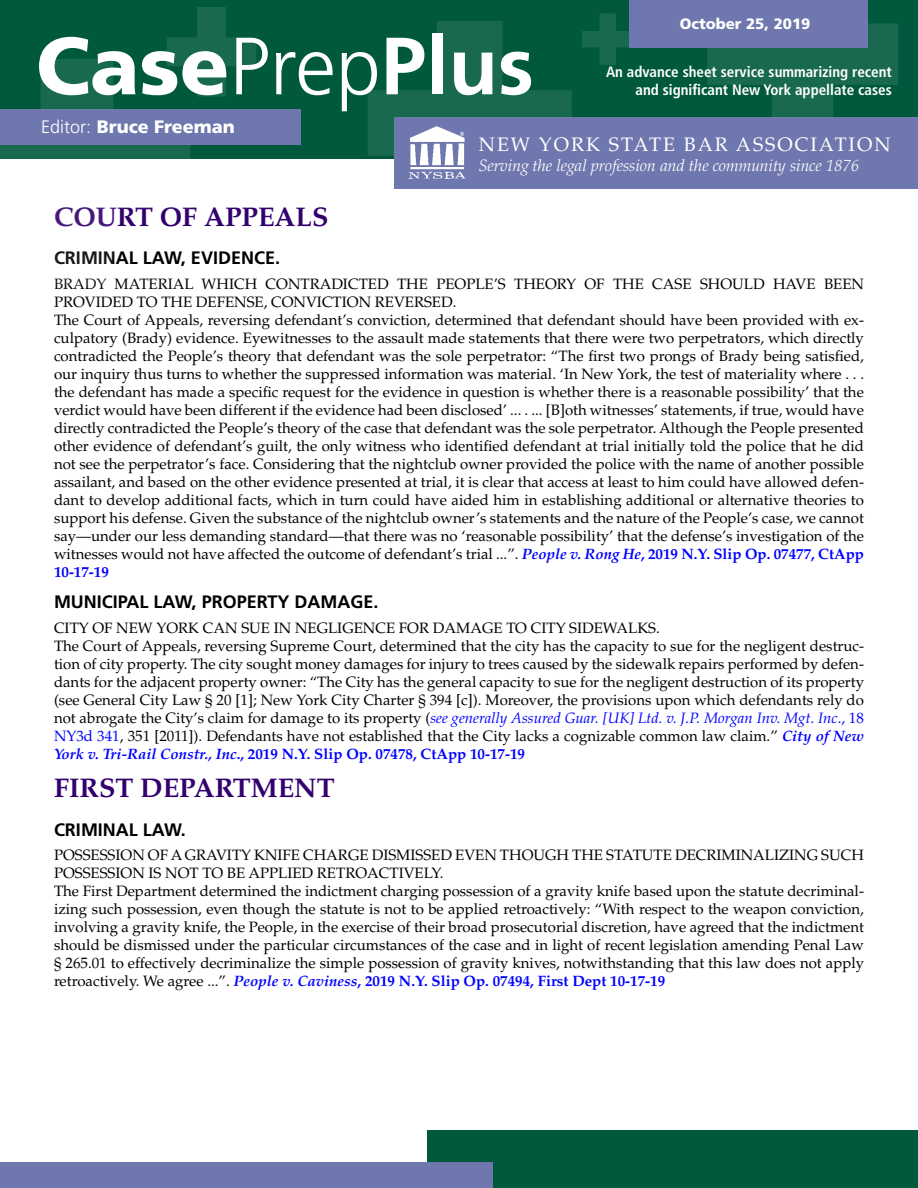
<style>
.page{position:relative;width:918px;height:1188px;background:#fff}
.page>*{position:absolute;margin:0;border:0;box-sizing:border-box;transform-origin:0 0}
.t1{font:900 81px "Frutiger";color:#fff}
.department{font:700 27px "Palatino";color:#33006f}
.t2{font:19.5px "Palatino";letter-spacing:.1em;color:#fff}
.area_of_law{font:700 18px "Frutiger";color:#000}
.t3{font:900 18px "Frutiger";color:#fff}
.t4{font:italic 300 16.5px "Palatino";color:#fff}
.Body_Copy{font:15px/18px "Palatino";color:#000;text-align:justify}
.Body_Copy-2{font:700 condensed 15px/18px "Frutiger";color:#fff;text-align:right}
.t5{font:900 15px "Frutiger";color:#fff}
.s1{font-weight:300}
.s2{font-weight:700}
.s3{font-weight:700;font-style:italic;color:#00f}
.s4{font-weight:700;color:#00f}
.s5{font-style:italic;color:#00f}
.s6{color:#00f}
</style>
<div class="page">
<div style="left:0;top:1px;width:918px;height:158px;background:#00583d"></div>
<svg style="left:368px;top:21px;width:204px;height:168px"></svg>
<svg style="left:582px;top:13px;width:51px;height:52px"></svg>
<svg style="left:0;top:7px;width:256px;height:152px"></svg>
<svg style="left:707px;top:0;width:191px;height:117px"></svg>
<div style="left:395px;top:117px;width:523px;height:72px;background:#6e77ae"></div>
<div style="left:629px;top:0;width:239px;height:47px;background:#6e77ae"></div>
<div style="left:0;top:110px;width:300px;height:35px;background:#6e77ae"></div>
<img style="left:408px;top:126px;width:58px;height:53px">
<div style="left:428px;top:1131px;width:490px;height:57px;background:#00583d"></div>
<div style="left:0;top:1162px;width:493px;height:26px;background:#6e77ae"></div>
<p class="t5" style="left:680px;top:15px;width:132px">October 25, 2019</p>
<p class="Body_Copy-2" style="left:606px;top:63px;width:287px">An advance sheet service summarizing recent and significant New York appellate cases</p>
<p class="t1" style="left:36px;top:17px;width:500px">Case<span class="s1">Prep</span><span class="s2">Plus</span></p>
<p class="t2" style="left:479px;top:133px;width:413px">NEW YORK STATE BAR ASSOCIATION</p>
<p class="t4" style="left:479px;top:156px;width:382px">Serving the legal profession and the community since 1876</p>
<p class="t3" style="left:41px;top:116px;width:195px"><span class="s1">Editor:</span> Bruce Freeman</p>
<p class="department" style="left:54px;top:201px;width:276px">COURT OF APPEALS</p>
<p class="area_of_law" style="left:54px;top:247px;width:228px">CRIMINAL LAW, EVIDENCE.</p>
<p class="Body_Copy" style="left:54px;top:275px;width:811px">BRADY MATERIAL WHICH CONTRADICTED THE PEOPLE’S THEORY OF THE CASE SHOULD HAVE BEEN<br>PROVIDED TO THE DEFENSE, CONVICTION REVERSED.</p>
<p class="Body_Copy" style="left:54px;top:311px;width:812px">The Court of Appeals, reversing defendant’s conviction, determined that defendant should have been provided with ex&shy;culpatory (Brady) evidence. Eyewitnesses to the assault made statements that there were two perpetrators, which directly contradicted the People’s theory that defendant was the sole perpetrator: “The first two prongs of Brady being satisfied, our inquiry thus turns to whether the suppressed information was material. ‘In New York, the test of materiality where . . . the defendant has made a specific request for the evidence in question is whether there is a reasonable possibility’ that the verdict would have been different if the evidence had been disclosed’ ... . ... [B]oth witnesses’ statements, if true, would have directly contradicted the People’s theory of the case that defendant was the sole perpetrator. Although the People presented other evidence of defendant’s guilt, the only witness who identified defendant at trial initially told the police that he did not see the perpetrator’s face. Considering that the nightclub owner provided the police with the name of another possible assailant, and based on the other evidence presented at trial, it is clear that access at least to him could have allowed defen&shy;dant to develop additional facts, which in turn could have aided him in establishing additional or alternative theories to support his defense. Given the substance of the nightclub owner’s statements and the nature of the People’s case, we cannot say—under our less demanding standard—that there was no ‘reasonable possibility’ that the defense’s investigation of the witnesses would not have affected the outcome of defendant’s trial ...”. <span class="s3">People v. Rong He</span><span class="s4">, 2019 N.Y. Slip Op. 07477, CtApp 10-17-19</span></p>
<p class="area_of_law" style="left:54px;top:592px;width:326px">MUNICIPAL LAW, PROPERTY DAMAGE.</p>
<p class="Body_Copy" style="left:54px;top:619px;width:607px">CITY OF NEW YORK CAN SUE IN NEGLIGENCE FOR DAMAGE TO CITY SIDEWALKS.</p>
<p class="Body_Copy" style="left:54px;top:637px;width:812px">The Court of Appeals, reversing Supreme Court, determined that the city has the capacity to sue for the negligent destruc&shy;tion of city property. The city sought money damages for injury to trees caused by the sidewalk repairs performed by defen&shy;dants for the adjacent property owner: “The City has the general capacity to sue for the negligent destruction of its property (see General City Law § 20 [1]; New York City Charter § 394 [c]). Moreover, the provisions upon which defendants rely do not abrogate the City’s claim for damage to its property (<span class="s5">see generally Assured Guar. [UK] Ltd. v. J.P. Morgan Inv. Mgt. Inc</span><span class="s6">., 18<br>NY3d 341</span>, 351 [2011]). Defendants have not established that the City lacks a cognizable common law claim.” <span class="s3">City of New York v. Tri-Rail Constr., Inc</span><span class="s4">., 2019 N.Y. Slip Op. 07478, CtApp 10-17-19</span></p>
<p class="department" style="left:54px;top:773px;width:282px">FIRST DEPARTMENT</p>
<p class="area_of_law" style="left:54px;top:819px;width:133px">CRIMINAL LAW.</p>
<p class="Body_Copy" style="left:54px;top:847px;width:811px">POSSESSION OF A GRAVITY KNIFE CHARGE DISMISSED EVEN THOUGH THE STATUTE DECRIMINALIZING SUCH<br>POSSESSION IS NOT TO BE APPLIED RETROACTIVELY.</p>
<p class="Body_Copy" style="left:54px;top:883px;width:812px">The First Department determined the indictment charging possession of a gravity knife based upon the statute decriminal&shy;izing such possession, even though the statute is not to be applied retroactively: “With respect to the weapon conviction, involving a gravity knife, the People, in the exercise of their broad prosecutorial discretion, have agreed that the indictment should be dismissed under the particular circumstances of the case and in light of recent legislation amending Penal Law § 265.01 to effectively decriminalize the simple possession of gravity knives, notwithstanding that this law does not apply retroactively. We agree ...”. <span class="s3">People v. Caviness</span><span class="s4">, 2019 N.Y. Slip Op. 07494, First Dept 10-17-19</span></p>
</div>
